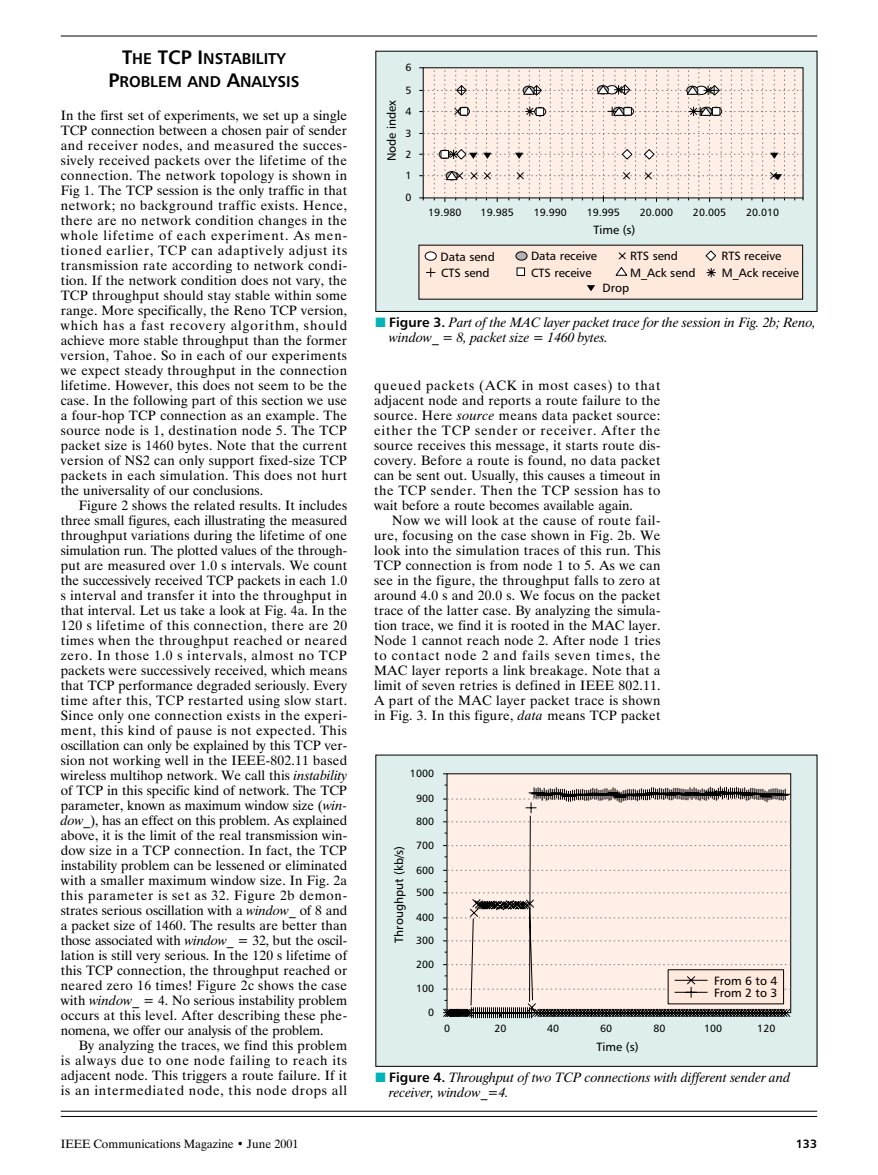
<style>
.page{position:relative;width:878px;height:1175px;background:#fff}
.page>*{position:absolute;margin:0;border:0;box-sizing:border-box;transform-origin:0 0}
.t1{font:15.6px/22.5px "Humanist 777 BT Bold B";color:#000;text-align:center}
.t2{font:13.5px/15px "Dutch 801 BT";letter-spacing:.02em;color:#000;text-align:justify}
.t3{font:italic 13.5px/15px "Dutch 801 BT";color:#000}
.t4{font:12px/12px "Humanist 777 BT Roman B";color:#000}
.t5{font:12px "Dutch 801 BT";color:#000}
.t6{font:12px "Humanist 777 BT Bold B";color:#000}
.t7{font:10.5px/22.2px "Humanist 777 BT Roman B";color:#000}
.s1{font-size:19.5px}
.s2{font-style:italic}
.s3{color:#00b3b8}
.s4{font-family:"Humanist 777 BT Bold B";font-style:normal}
</style>
<div class="page">
<hr style="left:61px;top:36px;width:756px;height:1px;background:#000">
<hr style="left:61px;top:1116px;width:756px;height:1px;background:#000">
<hr style="left:61px;top:1110px;width:756px;height:1px;background:#000">
<div style="left:376px;top:51px;width:441px;height:260px;background:#ddeeed"></div>
<div style="left:418px;top:245px;width:385px;height:54px;background:#fee9dc"></div>
<svg style="left:587px;top:285px;width:8px;height:6px"></svg>
<svg style="left:425px;top:250px;width:291px;height:28px"></svg>
<svg style="left:419px;top:67px;width:384px;height:135px;background:#ede0d9"></svg>
<div style="left:375px;top:51px;width:442px;height:261px;border:1px solid #000"></div>
<div style="left:376px;top:755px;width:441px;height:311px;background:#ddeeed"></div>
<div style="left:446px;top:773px;width:345px;height:240px;background:#ffefe7"></div>
<svg style="left:443px;top:892px;width:19px;height:1px"></svg>
<svg style="left:443px;top:870px;width:20px;height:1px"></svg>
<svg style="left:443px;top:845px;width:20px;height:1px"></svg>
<svg style="left:443px;top:821px;width:19px;height:1px"></svg>
<svg style="left:443px;top:784px;width:347px;height:18px"></svg>
<svg style="left:469px;top:786px;width:322px;height:108px"></svg>
<svg style="left:443px;top:899px;width:90px;height:119px"></svg>
<svg style="left:470px;top:815px;width:321px;height:202px"></svg>
<p class="t1" style="left:108px;top:49px;width:193px"><span class="s1">T</span>HE <span class="s1">TCP I</span>NSTABILITY<br><span class="s1">P</span>ROBLEM AND <span class="s1">A</span>NALYSIS</p>
<p class="t2" style="left:61px;top:109px;width:288px">In the first set of experiments, we set up a single TCP connection between a chosen pair of sender and receiver nodes, and measured the succes&shy;sively received packets over the lifetime of the connection. The network topology is shown in Fig 1. The TCP session is the only traffic in that network; no background traffic exists. Hence, there are no network condition changes in the whole lifetime of each experiment. As men&shy;tioned earlier, TCP can adaptively adjust its transmission rate according to network condi&shy;tion. If the network condition does not vary, the TCP throughput should stay stable within some range. More specifically, the Reno TCP version, which has a fast recovery algorithm, should achieve more stable throughput than the former version, Tahoe. So in each of our experiments we expect steady throughput in the connection lifetime. However, this does not seem to be the case. In the following part of this section we use a four-hop TCP connection as an example. The source node is 1, destination node 5. The TCP packet size is 1460 bytes. Note that the current version of NS2 can only support fixed-size TCP packets in each simulation. This does not hurt the universality of our conclusions.</p>
<p class="t2" style="left:61px;top:499px;width:288px;text-indent:18px">Figure 2 shows the related results. It includes three small figures, each illustrating the measured throughput variations during the lifetime of one simulation run. The plotted values of the through&shy;put are measured over 1.0 s intervals. We count the successively received TCP packets in each 1.0 s interval and transfer it into the throughput in that interval. Let us take a look at Fig. 4a. In the 120 s lifetime of this connection, there are 20 times when the throughput reached or neared zero. In those 1.0 s intervals, almost no TCP packets were successively received, which means that TCP performance degraded seriously. Every time after this, TCP restarted using slow start.<br>Since only one connection exists in the experi&shy;ment, this kind of pause is not expected. This oscillation can only be explained by this TCP ver&shy;sion not working well in the IEEE-802.11 based wireless multihop network. We call this <span class="s2">instability </span>of TCP in this specific kind of network. The TCP parameter, known as maximum window size (<span class="s2">win&shy;dow</span>_), has an effect on this problem. As explained above, it is the limit of the real transmission win&shy;dow size in a TCP connection. In fact, the TCP instability problem can be lessened or eliminated with a smaller maximum window size. In Fig. 2a this parameter is set as 32. Figure 2b demon&shy;strates serious oscillation with a <span class="s2">window</span>_ of 8 and a packet size of 1460. The results are better than those associated with <span class="s2">window_</span> = 32, but the oscil&shy;lation is still very serious. In the 120 s lifetime of this TCP connection, the throughput reached or neared zero 16 times! Figure 2c shows the case with <span class="s2">window</span>_ = 4. No serious instability problem occurs at this level. After describing these phe&shy;nomena, we offer our analysis of the problem.</p>
<p class="t2" style="left:61px;top:1039px;width:288px;text-indent:18px">By analyzing the traces, we find this problem is always due to one node failing to reach its adjacent node. This triggers a route failure. If it is an intermediated node, this node drops all</p>
<p class="t7" style="left:405px;top:58px;width:8px">6</p>
<p class="t4" style="left:387px;top:161px;width:63px;rotate:-90deg">Node index</p>
<p class="t7" style="left:405px;top:80px;width:8px">5</p>
<p class="t7" style="left:405px;top:101px;width:8px">4</p>
<p class="t7" style="left:405px;top:123px;width:8px">3</p>
<p class="t7" style="left:405px;top:144px;width:8px">2</p>
<p class="t7" style="left:405px;top:165px;width:8px">1<br>0</p>
<p class="t7" style="left:428px;top:202px;width:35px">19.980</p>
<p class="t7" style="left:480px;top:202px;width:35px">19.985</p>
<p class="t7" style="left:533px;top:202px;width:35px">19.990</p>
<p class="t7" style="left:586px;top:202px;width:35px">19.995</p>
<p class="t7" style="left:640px;top:202px;width:35px">20.000</p>
<p class="t7" style="left:693px;top:202px;width:35px">20.005</p>
<p class="t7" style="left:746px;top:202px;width:35px">20.010</p>
<p class="t4" style="left:440px;top:252px;width:56px">Data send</p>
<p class="t4" style="left:531px;top:251px;width:67px">Data receive</p>
<p class="t4" style="left:630px;top:251px;width:50px">RTS send</p>
<p class="t4" style="left:721px;top:251px;width:61px">RTS receive</p>
<p class="t4" style="left:441px;top:268px;width:50px">CTS send</p>
<p class="t4" style="left:531px;top:268px;width:62px">CTS receive</p>
<p class="t4" style="left:630px;top:268px;width:67px">M_Ack send</p>
<p class="t4" style="left:721px;top:268px;width:79px">M_Ack receive</p>
<p class="t4" style="left:602px;top:283px;width:28px">Drop</p>
<p class="t4" style="left:593px;top:225px;width:44px">Time (s)</p>
<p class="t3" style="left:389px;top:316px;width:428px;text-indent:-13px"><span class="s3">■</span> <span class="s4">Figure 3.</span> Part of the MAC layer packet trace for the session in Fig. 2b; Reno, window_ = 8, packet size = 1460 bytes.</p>
<p class="t2" style="left:374px;top:379px;width:288px">queued packets (ACK in most cases) to that adjacent node and reports a route failure to the source. Here <span class="s2">source</span> means data packet source: either the TCP sender or receiver. After the source receives this message, it starts route dis&shy;covery. Before a route is found, no data packet can be sent out. Usually, this causes a timeout in the TCP sender. Then the TCP session has to wait before a route becomes available again.</p>
<p class="t2" style="left:374px;top:514px;width:288px;text-indent:18px">Now we will look at the cause of route fail&shy;ure, focusing on the case shown in Fig. 2b. We look into the simulation traces of this run. This TCP connection is from node 1 to 5. As we can see in the figure, the throughput falls to zero at around 4.0 s and 20.0 s. We focus on the packet trace of the latter case. By analyzing the simula&shy;tion trace, we find it is rooted in the MAC layer.<br>Node 1 cannot reach node 2. After node 1 tries to contact node 2 and fails seven times, the MAC layer reports a link breakage. Note that a limit of seven retries is defined in IEEE 802.11.<br>A part of the MAC layer packet trace is shown in Fig. 3. In this figure, <span class="s2">data</span> means TCP packet</p>
<p class="t7" style="left:410px;top:763px;width:26px">1000</p>
<p class="t7" style="left:416px;top:788px;width:20px">900</p>
<p class="t4" style="left:394px;top:942px;width:99px;rotate:-90deg">Throughput (kb/s)</p>
<p class="t7" style="left:416px;top:811px;width:20px">800</p>
<p class="t7" style="left:416px;top:835px;width:20px">700</p>
<p class="t7" style="left:416px;top:860px;width:20px">600</p>
<p class="t7" style="left:416px;top:882px;width:20px">500</p>
<p class="t7" style="left:416px;top:907px;width:20px">400</p>
<p class="t7" style="left:416px;top:930px;width:20px">300</p>
<p class="t7" style="left:416px;top:954px;width:20px">200</p>
<p class="t7" style="left:416px;top:978px;width:20px">100</p>
<p class="t7" style="left:428px;top:1002px;width:8px">0</p>
<p class="t4" style="left:714px;top:975px;width:65px">From 6 to 4<br>From 2 to 3</p>
<p class="t7" style="left:444px;top:1018px;width:8px">0</p>
<p class="t7" style="left:547px;top:1018px;width:14px">40</p>
<p class="t7" style="left:600px;top:1018px;width:14px">60</p>
<p class="t7" style="left:653px;top:1018px;width:14px">80</p>
<p class="t7" style="left:704px;top:1018px;width:20px">100</p>
<p class="t7" style="left:757px;top:1018px;width:20px">120</p>
<p class="t7" style="left:494px;top:1018px;width:14px">20</p>
<p class="t4" style="left:596px;top:1042px;width:44px">Time (s)</p>
<p class="t3" style="left:389px;top:1070px;width:403px;text-indent:-13px"><span class="s3">■</span> <span class="s4">Figure 4.</span> Throughput of two TCP connections with different sender and receiver, window_=4.</p>
<p class="t5" style="left:61px;top:1139px;width:239px">IEEE Communications Magazine • June 2001</p>
<p class="t6" style="left:795px;top:1139px;width:23px">133</p>
</div>
